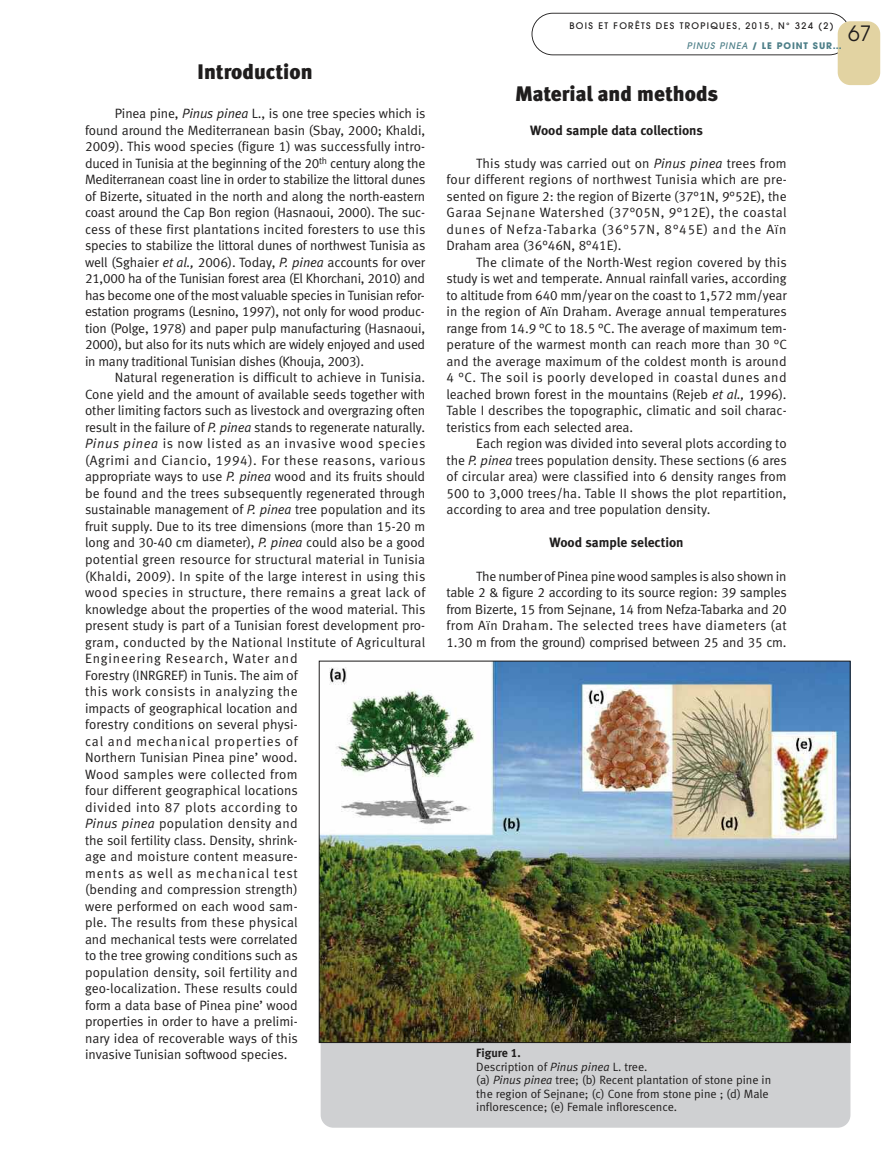
<style>
.page{position:relative;width:893px;height:1149px;background:#fff}
.page>*{position:absolute;margin:0;border:0;box-sizing:border-box;transform-origin:0 0}
.t1{font:21px "Meta Black LF";color:#1f1d1d}
.t2{font:21px "Avant Garde";color:#1f1d1d}
.t3{font:13.5px/16.5px "Meta Normal LF";color:#1f1d1d;text-align:justify}
.t4{font:13.5px "Meta Bold LF";color:#1f1d1d}
.t5{font:12px/13.5px "Meta Normal LF";color:#1f1d1d}
.t6{font:12px "Meta Bold LF";color:#1f1d1d}
.t7{font:500 9px "Avant Garde";letter-spacing:.15em;color:#1f1d1d}
.t8{font:700 9px "Avant Garde";letter-spacing:.1em;color:#4e7f88}
.s1{font-style:italic}
.s2{font-weight:500;font-style:italic}
</style>
<div class="page">
<svg style="left:531px;top:13px;width:316px;height:42px"></svg>
<div style="left:838px;top:21px;width:42px;height:64px;background:#e2d3a2;border-radius:13px"></div>
<div style="left:321px;top:660px;width:529px;height:467px;background:#cfd0d2;border-radius:13px"></div>
<img style="left:321px;top:662px;width:527px;height:378px">
<h1 class="t1" style="left:198px;top:65px;width:116px">Introduction</h1>
<p class="t3" style="left:85px;top:106px;width:342px;text-indent:30px">Pinea pine, <span class="s1">Pinus pinea</span> L., is one tree species which is found around the Mediterranean basin (Sbay, 2000; Khaldi, 2009). This wood species (figure 1) was successfully intro&shy;duced in Tunisia at the beginning of the 20<sup>th</sup> century along the Mediterranean coast line in order to stabilize the littoral dunes of Bizerte, situated in the north and along the north-eastern coast around the Cap Bon region (Hasnaoui, 2000). The suc&shy;cess of these first plantations incited foresters to use this species to stabilize the littoral dunes of northwest Tunisia as well (Sghaier <span class="s1">et al.,</span> 2006). Today, <span class="s1">P. pinea</span> accounts for over 21,000 ha of the Tunisian forest area (El Khorchani, 2010) and has become one of the most valuable species in Tunisian refor&shy;estation programs (Lesnino, 1997), not only for wood produc&shy;tion (Polge, 1978) and paper pulp manufacturing (Hasnaoui, 2000), but also for its nuts which are widely enjoyed and used in many traditional Tunisian dishes (Khouja, 2003).</p>
<p class="t3" style="left:85px;top:370px;width:342px;text-align:left;text-indent:30px">Natural regeneration is difficult to achieve in Tunisia.<br>Cone yield and the amount of available seeds together with other limiting factors such as livestock and overgrazing often result in the failure of <span class="s1">P. pinea</span> stands to regenerate naturally.<br><span class="s1">Pinus pinea</span> is now listed as an invasive wood species (Agrimi and Ciancio, 1994). For these reasons, various appropriate ways to use <span class="s1">P. pinea</span> wood and its fruits should be found and the trees subsequently regenerated through sustainable management of <span class="s1">P. pinea</span> tree population and its fruit supply. Due to its tree dimensions (more than 15-20 m long and 30-40 cm diameter), <span class="s1">P. pinea</span> could also be a good potential green resource for structural material in Tunisia (Khaldi, 2009). In spite of the large interest in using this wood species in structure, there remains a great lack of knowledge about the properties of the wood material. This present study is part of a Tunisian forest development pro&shy;gram, conducted by the National Institute of Agricultural Engineering Research, Water and<br>Forestry (INRGREF) in Tunis. The aim of<br>this work consists in analyzing the<br>impacts of geographical location and<br>forestry conditions on several physi-<br>cal and mechanical properties of<br>Northern Tunisian Pinea pine’ wood.<br>Wood samples were collected from<br>four different geographical locations<br>divided into 87 plots according to<br><span class="s1">Pinus pinea</span> population density and<br>the soil fertility class. Density, shrink-<br>age and moisture content measure-<br>ments as well as mechanical test<br>(bending and compression strength)<br>were performed on each wood sam-<br>ple. The results from these physical<br>and mechanical tests were correlated<br>to the tree growing conditions such as<br>population density, soil fertility and<br>geo-localization. These results could<br>form a data base of Pinea pine’ wood<br>properties in order to have a prelimi-<br>nary idea of recoverable ways of this<br>invasive Tunisian softwood species.</p>
<p class="t7" style="left:569px;top:23px;width:266px">BOIS ET FORÊTS DES TROPIQUES, 2015, N° 324 (2)</p>
<h1 class="t2" style="left:848px;top:26px;width:25px">67</h1>
<p class="t8" style="left:687px;top:42px;width:157px"><span class="s2">PINUS PINEA</span> / LE POINT SUR…</p>
<h1 class="t1" style="left:515px;top:86px;width:205px">Material and methods</h1>
<p class="t4" style="left:530px;top:125px;width:174px">Wood sample data collections</p>
<p class="t3" style="left:446px;top:156px;width:342px;text-indent:30px">This study was carried out on <span class="s1">Pinus pinea</span> trees from four different regions of northwest Tunisia which are pre&shy;sented on figure 2: the region of Bizerte (37°1N, 9°52E), the Garaa Sejnane Watershed (37°05N, 9°12E), the coastal dunes of Nefza-Tabarka (36°57N, 8°45E) and the Aïn Draham area (36°46N, 8°41E).</p>
<p class="t3" style="left:446px;top:255px;width:342px;text-indent:30px">The climate of the North-West region covered by this study is wet and temperate. Annual rainfall varies, according to altitude from 640 mm/year on the coast to 1,572 mm/year in the region of Aïn Draham. Average annual temperatures range from 14.9 °C to 18.5 °C. The average of maximum tem&shy;perature of the warmest month can reach more than 30 °C and the average maximum of the coldest month is around 4 °C. The soil is poorly developed in coastal dunes and leached brown forest in the mountains (Rejeb <span class="s1">et al.,</span> 1996).<br>Table I describes the topographic, climatic and soil charac&shy;teristics from each selected area.</p>
<p class="t3" style="left:446px;top:436px;width:342px;text-indent:30px">Each region was divided into several plots according to the <span class="s1">P. pinea</span> trees population density. These sections (6 ares of circular area) were classified into 6 density ranges from 500 to 3,000 trees/ha. Table II shows the plot repartition, according to area and tree population density.</p>
<p class="t4" style="left:550px;top:538px;width:136px">Wood sample selection</p>
<p class="t3" style="left:446px;top:568px;width:342px;text-indent:30px">The number of Pinea pine wood samples is also shown in table 2 &amp; figure 2 according to its source region: 39 samples from Bizerte, 15 from Sejnane, 14 from Nefza-Tabarka and 20 from Aïn Draham. The selected trees have diameters (at 1.30 m from the ground) comprised between 25 and 35 cm.</p>
<p class="t6" style="left:476px;top:1048px;width:46px">Figure 1.</p>
<p class="t5" style="left:476px;top:1060px;width:296px">Description of <span class="s1">Pinus pinea</span> L. tree.<br>(a) <span class="s1">Pinus pinea</span> tree; (b) Recent plantation of stone pine in the region of Sejnane; (c) Cone from stone pine ; (d) Male inflorescence; (e) Female inflorescence.</p>
</div>
